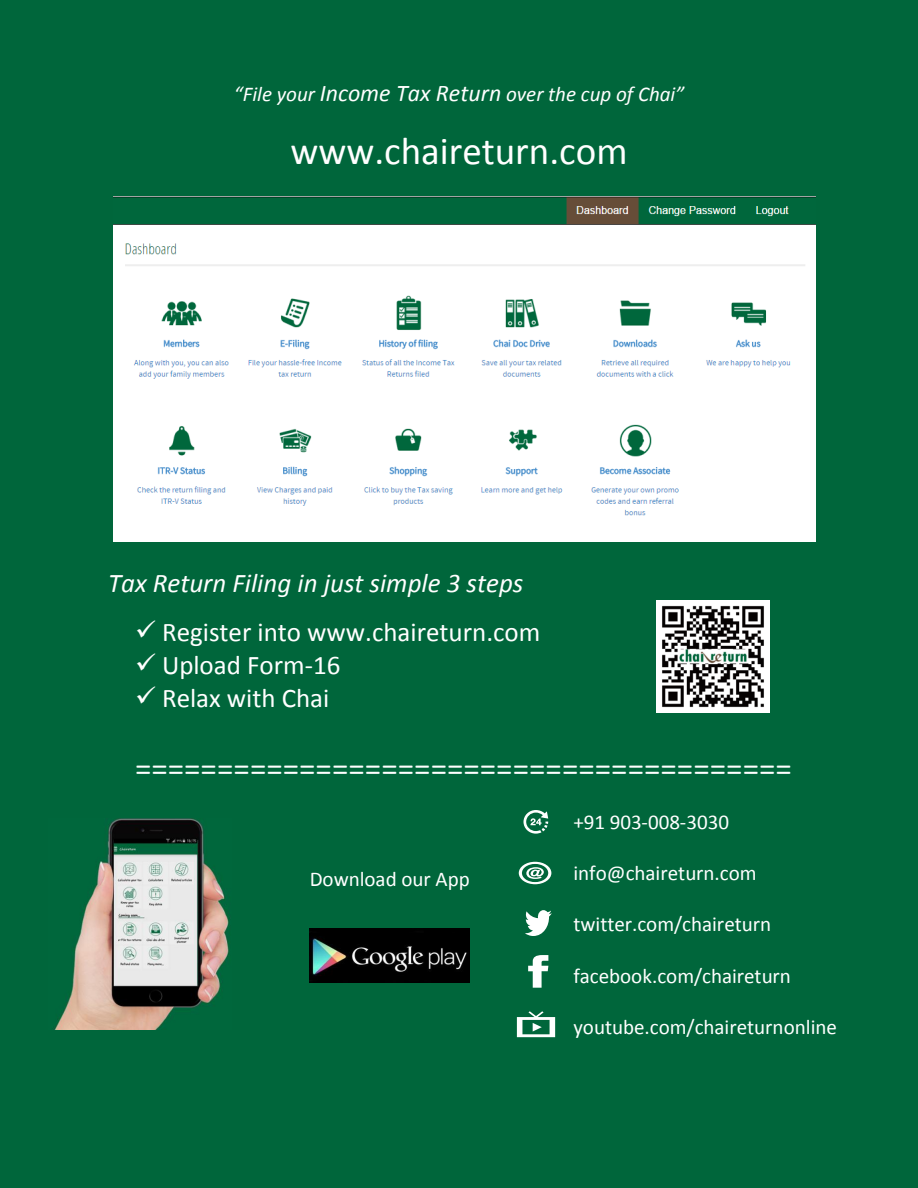
<style>
.page{position:relative;width:918px;height:1188px;background:#00663b}
.page>*{position:absolute;margin:0;border:0;box-sizing:border-box;transform-origin:0 0}
.t1{font:39px "Calibri";color:#fff}
.t2{font:33px "Calibri";color:#fff}
.t3{font:27px "Calibri";color:#fff}
.t4{font:italic 27px "Calibri";color:#fff}
.t5{font:21px "Calibri";color:#fff}
.t6{font:italic 21px "Calibri";color:#fff}
.s1{font-size:24px}
</style>
<div class="page">
<img style="left:113px;top:197px;width:702px;height:344px">
<img style="left:657px;top:600px;width:112px;height:113px">
<img style="left:53px;top:818px;width:176px;height:212px">
<img style="left:310px;top:928px;width:160px;height:54px">
<svg style="left:519px;top:862px;width:32px;height:22px"></svg>
<svg style="left:525px;top:910px;width:27px;height:26px"></svg>
<svg style="left:528px;top:955px;width:20px;height:33px"></svg>
<svg style="left:517px;top:1011px;width:38px;height:26px"></svg>
<svg style="left:524px;top:810px;width:24px;height:24px"></svg>
<p class="t6" style="left:234px;top:86px;width:452px">“File your <span class="s1">Income Tax Return</span> over the cup of Chai”</p>
<p class="t1" style="left:291px;top:135px;width:339px">www.chaireturn.com</p>
<p class="t4" style="left:108px;top:572px;width:417px">Tax Return Filing in just simple 3 steps</p>
<p class="t3" style="left:135px;top:621px;width:407px">✓ Register into www.chaireturn.com</p>
<p class="t3" style="left:135px;top:654px;width:207px">✓ Upload Form-16</p>
<p class="t3" style="left:135px;top:687px;width:196px">✓ Relax with Chai</p>
<p class="t2" style="left:135px;top:754px;width:658px">========================================</p>
<p class="t5" style="left:310px;top:870px;width:162px">Download our App</p>
<p class="t5" style="left:573px;top:813px;width:157px">+91 903-008-3030</p>
<p class="t5" style="left:573px;top:864px;width:185px">info@chaireturn.com</p>
<p class="t5" style="left:573px;top:916px;width:199px">twitter.com/chaireturn</p>
<p class="t5" style="left:573px;top:967px;width:219px">facebook.com/chaireturn</p>
<p class="t5" style="left:573px;top:1018px;width:265px">youtube.com/chaireturnonline</p>
</div>
